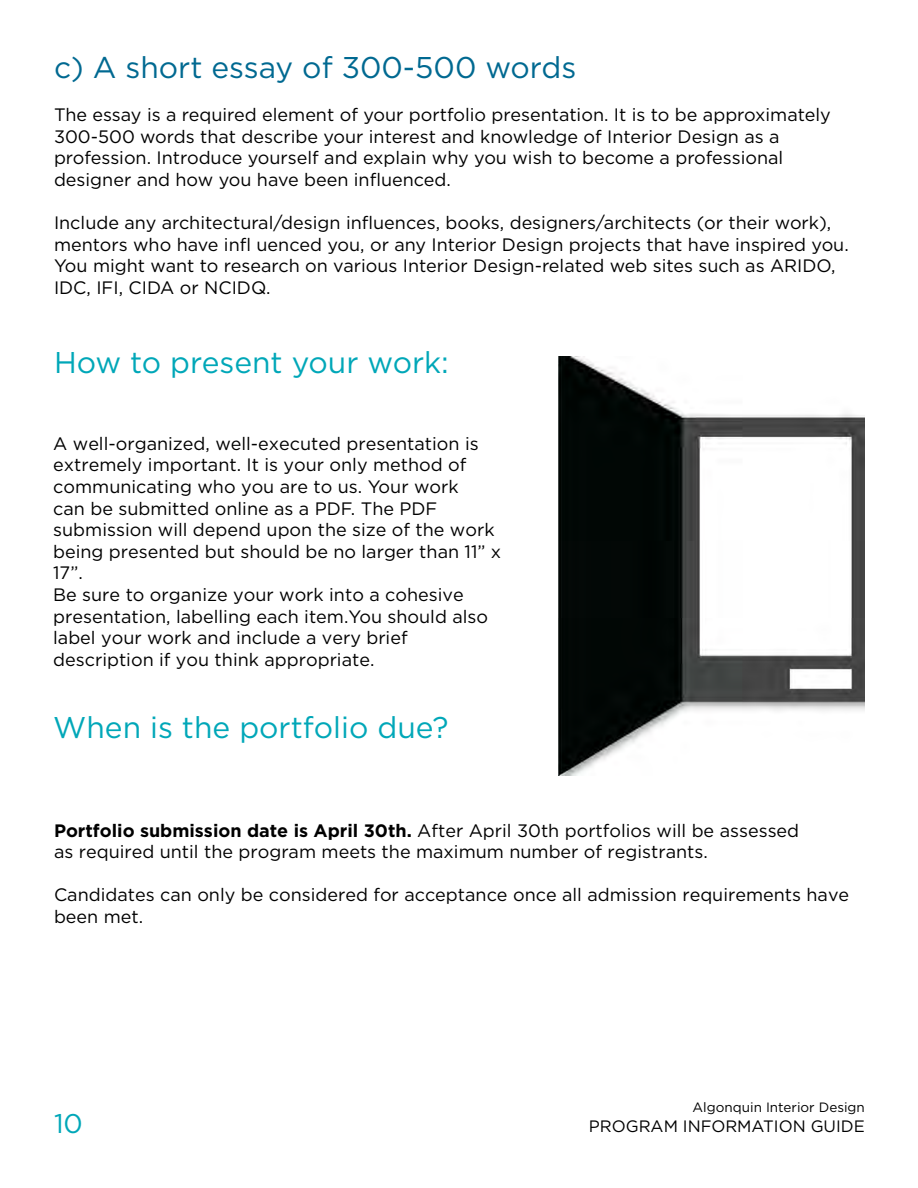
<style>
.page{position:relative;width:918px;height:1188px;background:#fff}
.page>*{position:absolute;margin:0;border:0;box-sizing:border-box;transform-origin:0 0}
.t1{font:30px "Gotham";color:#00a7b8}
.t2{font:30px "Gotham";color:#006991}
.t3{font:27px "Gotham";color:#00a7b8}
.t4{font:18px/21.6px "Gotham";color:#000}
.t5{font:16.5px "Gotham";color:#000}
.t6{font:13.5px "Gotham";color:#000}
.s1{font-weight:700}
</style>
<div class="page">
<img style="left:559px;top:356px;width:306px;height:420px">
<h1 class="t2" style="left:54px;top:48px;width:524px">c) A short essay of 300-500 words</h1>
<p class="t4" style="left:54px;top:104px;width:778px">The essay is a required element of your portfolio presentation. It is to be approximately 300-500 words that describe your interest and knowledge of Interior Design as a profession. Introduce yourself and explain why you wish to become a professional designer and how you have been influenced.</p>
<p class="t4" style="left:54px;top:212px;width:796px">Include any architectural/design influences, books, designers/architects (or their work), mentors who have infl uenced you, or any Interior Design projects that have inspired you.<br>You might want to research on various Interior Design-related web sites such as ARIDO, IDC, IFI, CIDA or NCIDQ.</p>
<h1 class="t1" style="left:54px;top:343px;width:396px">How to present your work:</h1>
<p class="t4" style="left:53px;top:432px;width:450px">A well-organized, well-executed presentation is extremely important. It is your only method of communicating who you are to us. Your work<br>can be submitted online as a PDF. The PDF submission will depend upon the size of the work being presented but should be no larger than 11” x 17”.<br>Be sure to organize your work into a cohesive presentation, labelling each item.You should also label your work and include a very brief description if you think appropriate.</p>
<h1 class="t1" style="left:53px;top:708px;width:397px">When is the portfolio due?</h1>
<p class="t4" style="left:54px;top:820px;width:747px;line-height:20.5px"><span class="s1">Portfolio submission date is April 30th.</span> After April 30th portfolios will be assessed as required until the program meets the maximum number of registrants.</p>
<p class="t4" style="left:54px;top:884px;width:797px">Candidates can only be considered for acceptance once all admission requirements have been met.</p>
<p class="t6" style="left:693px;top:1099px;width:174px">Algonquin Interior Design</p>
<h2 class="t3" style="left:54px;top:1106px;width:30px">10</h2>
<p class="t5" style="left:589px;top:1116px;width:278px">PROGRAM INFORMATION GUIDE</p>
</div>
